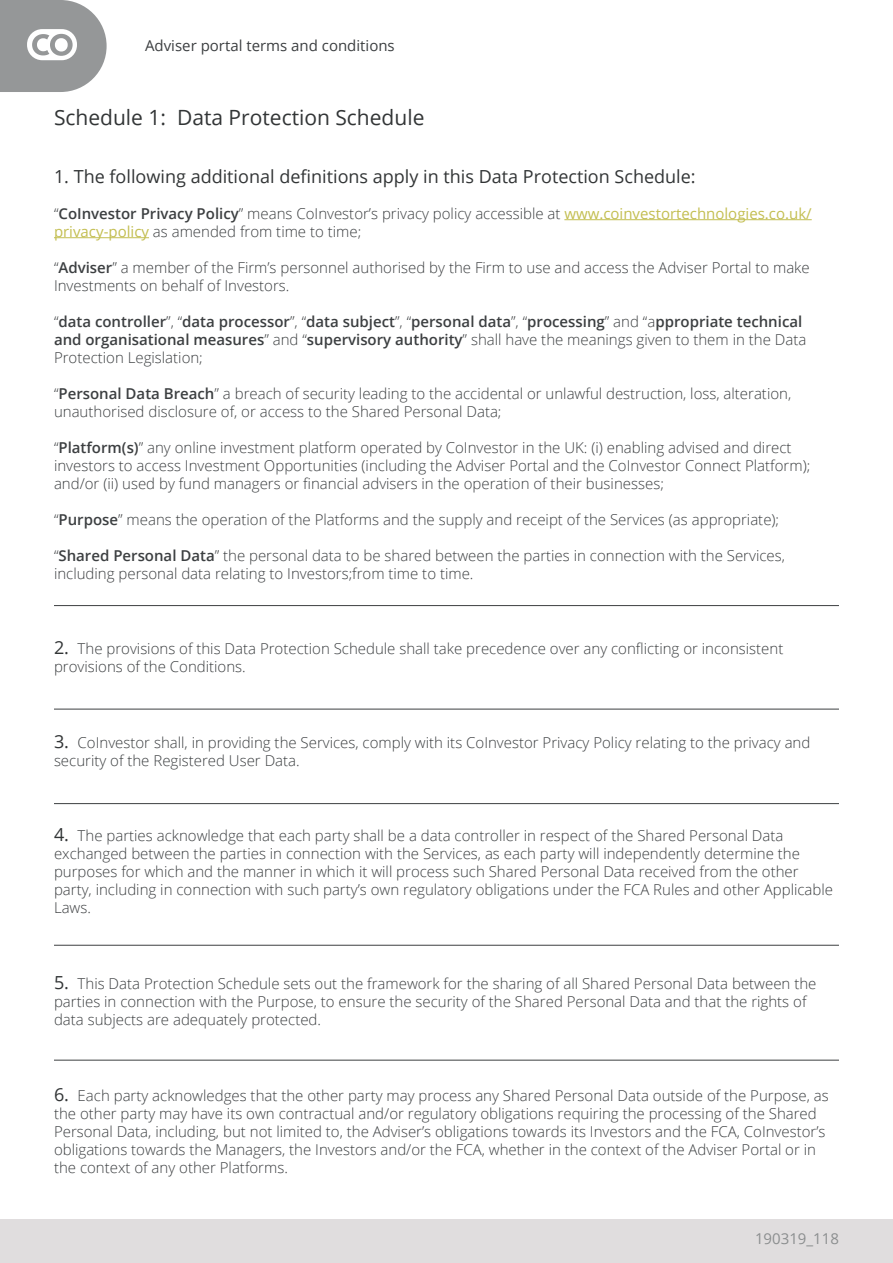
<style>
.page{position:relative;width:893px;height:1263px;background:#fff}
.page>*{position:absolute;margin:0;border:0;box-sizing:border-box;transform-origin:0 0}
.t1{font:21px "Open Sans";color:#323536}
.t2{font:18px "Open Sans";color:#323536}
.t3{font:300 15px/18px "Open Sans";color:#3c3f41}
.t4{font:600 15px/18px "Open Sans";color:#3c3f41}
.t5{font:15px "Open Sans";color:#3c3f41}
.t6{font:15px "Open Sans";color:#8b8e8f}
.s1{font-weight:600}
.s2{font-weight:400;color:#c3be51}
.s3{font-weight:300}
.s4{font-weight:400;font-size:18px;color:#323536}
</style>
<div class="page">
<div style="left:0;top:1219px;width:893px;height:44px;background:#e0ddde"></div>
<svg style="left:0;top:0;width:107px;height:92px"></svg>
<hr style="left:564px;top:219px;width:248px;height:1px;background:#c3be51">
<hr style="left:54px;top:237px;width:95px;height:1px;background:#c3be51">
<hr style="left:54px;top:605px;width:785px;height:1px;background:#3c3f41">
<hr style="left:54px;top:709px;width:785px;height:1px;background:#3c3f41">
<hr style="left:54px;top:803px;width:785px;height:1px;background:#3c3f41">
<hr style="left:54px;top:945px;width:785px;height:1px;background:#3c3f41">
<hr style="left:54px;top:1060px;width:785px;height:1px;background:#3c3f41">
<p class="t5" style="left:145px;top:35px;width:251px">Adviser portal terms and conditions</p>
<h1 class="t1" style="left:54px;top:103px;width:372px">Schedule 1: Data Protection Schedule</h1>
<p class="t2" style="left:54px;top:164px;width:643px">1. The following additional definitions apply in this Data Protection Schedule:</p>
<p class="t3" style="left:54px;top:204px;width:759px">“<span class="s1">CoInvestor Privacy Policy</span>” means CoInvestor’s privacy policy accessible at <span class="s2">www.coinvestortechnologies.co.uk/ privacy-policy</span> as amended from time to time;</p>
<p class="t3" style="left:54px;top:258px;width:757px">“<span class="s1">Adviser</span>” a member of the Firm’s personnel authorised by the Firm to use and access the Adviser Portal to make<br>Investments on behalf of Investors.</p>
<p class="t4" style="left:54px;top:312px;width:754px"><span class="s3">“</span>data controller<span class="s3">”, “</span>data processor<span class="s3">”, “</span>data subject<span class="s3">”, “</span>personal data<span class="s3">”, “</span>processing<span class="s3">” and “a</span>ppropriate technical and organisational measures<span class="s3">” and “</span>supervisory authority<span class="s3">” shall have the meanings given to them in the Data<br>Protection Legislation;</span></p>
<p class="t3" style="left:54px;top:384px;width:739px">“<span class="s1">Personal Data Breach</span>” a breach of security leading to the accidental or unlawful destruction, loss, alteration, unauthorised disclosure of, or access to the Shared Personal Data;</p>
<p class="t3" style="left:54px;top:438px;width:758px">“<span class="s1">Platform(s)</span>” any online investment platform operated by CoInvestor in the UK: (i) enabling advised and direct investors to access Investment Opportunities (including the Adviser Portal and the CoInvestor Connect Platform); and/or (ii) used by fund managers or financial advisers in the operation of their businesses;</p>
<p class="t3" style="left:54px;top:510px;width:727px">“<span class="s1">Purpose</span>” means the operation of the Platforms and the supply and receipt of the Services (as appropriate);</p>
<p class="t3" style="left:54px;top:546px;width:732px">“<span class="s1">Shared Personal Data</span>” the personal data to be shared between the parties in connection with the Services, including personal data relating to Investors;from time to time.</p>
<p class="t3" style="left:54px;top:639px;width:731px"><span class="s4">2.</span> The provisions of this Data Protection Schedule shall take precedence over any conflicting or inconsistent provisions of the Conditions.</p>
<p class="t3" style="left:54px;top:733px;width:758px"><span class="s4">3.</span> CoInvestor shall, in providing the Services, comply with its CoInvestor Privacy Policy relating to the privacy and security of the Registered User Data.</p>
<p class="t3" style="left:54px;top:827px;width:781px"><span class="s4">4.</span> The parties acknowledge that each party shall be a data controller in respect of the Shared Personal Data exchanged between the parties in connection with the Services, as each party will independently determine the purposes for which and the manner in which it will process such Shared Personal Data received from the other party, including in connection with such party’s own regulatory obligations under the FCA Rules and other Applicable Laws.</p>
<p class="t3" style="left:54px;top:974px;width:764px"><span class="s4">5.</span> This Data Protection Schedule sets out the framework for the sharing of all Shared Personal Data between the parties in connection with the Purpose, to ensure the security of the Shared Personal Data and that the rights of data subjects are adequately protected.</p>
<p class="t3" style="left:54px;top:1086px;width:776px"><span class="s4">6.</span> Each party acknowledges that the other party may process any Shared Personal Data outside of the Purpose, as the other party may have its own contractual and/or regulatory obligations requiring the processing of the Shared Personal Data, including, but not limited to, the Adviser’s obligations towards its Investors and the FCA, CoInvestor’s obligations towards the Managers, the Investors and/or the FCA, whether in the context of the Adviser Portal or in the context of any other Platforms.</p>
<p class="t6" style="left:755px;top:1228px;width:85px">190319_118</p>
</div>
